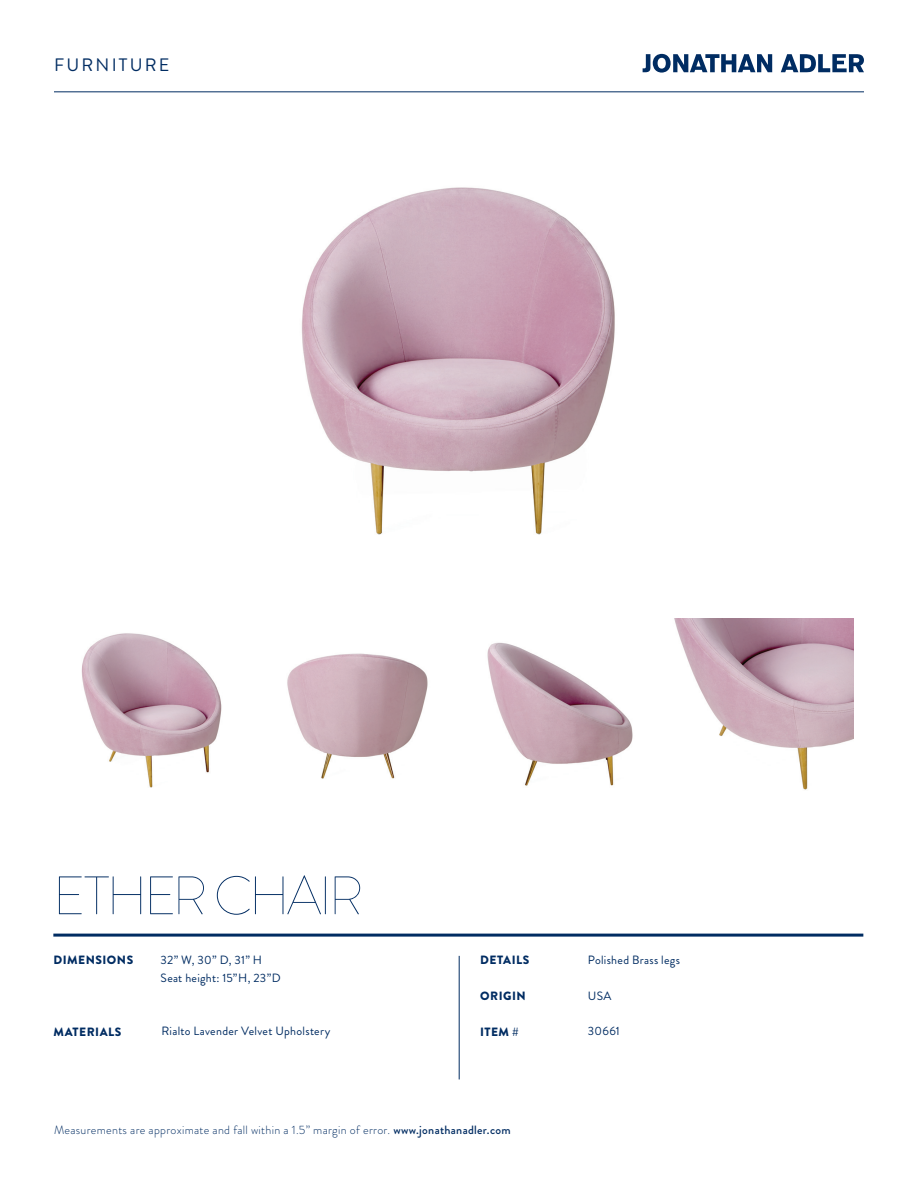
<style>
.page{position:relative;width:918px;height:1188px;background:#fff}
.page>*{position:absolute;margin:0;border:0;box-sizing:border-box;transform-origin:0 0}
.t1{font:100 54px "Brandon Grotesque";letter-spacing:-.055em;color:#002c62}
.t2{font:18px "Brandon Grotesque";letter-spacing:.12em;color:#002c62}
.t3{font:12px/18px "Brandon Grotesque";letter-spacing:.025em;color:#002c62}
.t4{font:300 12px "Brandon Grotesque";letter-spacing:.025em;color:#002c62}
.t5{font:900 12px "Brandon Grotesque";letter-spacing:.04em;color:#002c62}
.s1{font-weight:500}
</style>
<div class="page">
<svg style="left:643px;top:54px;width:129px;height:19px"></svg>
<svg style="left:781px;top:54px;width:83px;height:18px"></svg>
<hr style="left:54px;top:92px;width:810px;height:1px;background:#002c62">
<hr style="left:53px;top:934px;width:810px;height:3px;background:#002c62">
<hr style="left:459px;top:956px;width:1px;height:123px;background:#002c62">
<img style="left:301px;top:187px;width:314px;height:348px">
<img style="left:487px;top:642px;width:146px;height:144px">
<img style="left:287px;top:653px;width:141px;height:126px">
<img style="left:81px;top:633px;width:141px;height:155px">
<img style="left:674px;top:618px;width:180px;height:172px">
<h2 class="t2" style="left:54px;top:53px;width:117px">FURNITURE</h2>
<h1 class="t1" style="left:53px;top:859px;width:312px">ETHER CHAIR</h1>
<p class="t5" style="left:53px;top:952px;width:81px">DIMENSIONS</p>
<p class="t5" style="left:53px;top:1024px;width:70px">MATERIALS</p>
<p class="t3" style="left:160px;top:951px;width:122px">32” W, 30” D, 31” H<br>Seat height: 15”H, 23”D</p>
<p class="t3" style="left:162px;top:1022px;width:170px">Rialto Lavender Velvet Upholstery</p>
<p class="t5" style="left:480px;top:952px;width:51px">DETAILS</p>
<p class="t5" style="left:480px;top:988px;width:47px">ORIGIN</p>
<p class="t5" style="left:480px;top:1024px;width:40px">ITEM #</p>
<p class="t4" style="left:54px;top:1122px;width:458px">Measurements are approximate and fall within a 1.5” margin of error. <span class="s1">www.jonathanadler.com</span></p>
<p class="t3" style="left:588px;top:951px;width:94px">Polished Brass legs</p>
<p class="t3" style="left:588px;top:987px;width:25px">USA</p>
<p class="t3" style="left:588px;top:1023px;width:33px">30661</p>
</div>
